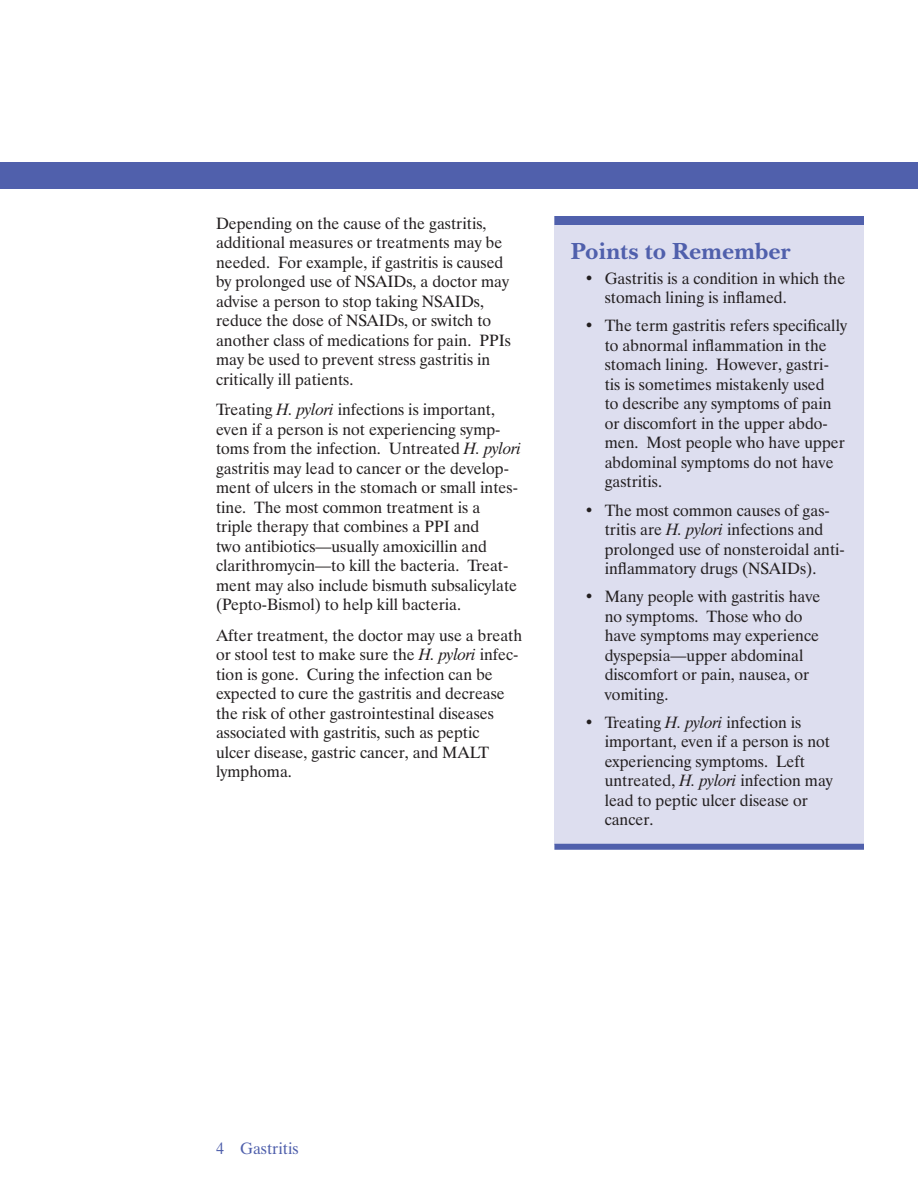
<style>
.page{position:relative;width:918px;height:1188px;background:#fff}
.page>*{position:absolute;margin:0;border:0;box-sizing:border-box;transform-origin:0 0}
.t1{font:700 24px "New Baskerville ITC";color:#5060ac}
.t2{font:16.35px/19.5px "Dutch 801 BT";color:#231f20}
.t3{font:16.35px "Dutch 801 BT";color:#5060ac}
.s1{font-style:italic}
</style>
<div class="page">
<div style="left:555px;top:217px;width:309px;height:628px;background:#dddeef"></div>
<div style="left:554px;top:216px;width:310px;height:9px;background:#5060ac"></div>
<div style="left:554px;top:844px;width:310px;height:6px;background:#5060ac"></div>
<div style="left:0;top:162px;width:918px;height:27px;background:#5060ac"></div>
<p class="t2" style="left:216px;top:213px;width:296px">Depending on the cause of the gastritis, additional measures or treatments may be needed. For example, if gastritis is caused by prolonged use of NSAIDs, a doctor may advise a person to stop taking NSAIDs, reduce the dose of NSAIDs, or switch to another class of medications for pain. PPIs may be used to prevent stress gastritis in critically ill patients.</p>
<p class="t2" style="left:216px;top:400px;width:307px">Treating <span class="s1">H. pylori</span> infections is important, even if a person is not experiencing symp&shy;toms from the infection. Untreated <span class="s1">H. pylori </span>gastritis may lead to cancer or the develop&shy;ment of ulcers in the stomach or small intes&shy;tine. The most common treatment is a triple therapy that combines a PPI and<br>two antibiotics—usually amoxicillin and clarithromycin—to kill the bacteria. Treat&shy;ment may also include bismuth subsalicylate (Pepto-Bismol) to help kill bacteria.</p>
<p class="t2" style="left:216px;top:625px;width:308px">After treatment, the doctor may use a breath or stool test to make sure the <span class="s1">H. pylori</span> infec&shy;tion is gone. Curing the infection can be expected to cure the gastritis and decrease the risk of other gastrointestinal diseases associated with gastritis, such as peptic<br>ulcer disease, gastric cancer, and MALT lymphoma.</p>
<h2 class="t1" style="left:571px;top:237px;width:221px">Points to Remember</h2>
<p class="t2" style="left:605px;top:268px;width:242px;text-indent:-20px">• Gastritis is a condition in which the stomach lining is inflamed.</p>
<p class="t2" style="left:605px;top:316px;width:244px;text-indent:-20px">• The term gastritis refers specifically to abnormal inflammation in the stomach lining. However, gastri&shy;tis is sometimes mistakenly used<br>to describe any symptoms of pain or discomfort in the upper abdo&shy;men. Most people who have upper abdominal symptoms do not have gastritis.</p>
<p class="t2" style="left:605px;top:500px;width:242px;text-indent:-20px">• The most common causes of gas&shy;tritis are <span class="s1">H. pylori</span> infections and prolonged use of nonsteroidal anti&shy;inflammatory drugs (NSAIDs).</p>
<p class="t2" style="left:605px;top:587px;width:217px;text-indent:-20px">• Many people with gastritis have no symptoms. Those who do have symptoms may experience dyspepsia—upper abdominal discomfort or pain, nausea, or vomiting.</p>
<p class="t2" style="left:605px;top:712px;width:230px;text-indent:-20px">• Treating <span class="s1">H. pylori</span> infection is important, even if a person is not experiencing symptoms. Left untreated, <span class="s1">H. pylori</span> infection may lead to peptic ulcer disease or cancer.</p>
<p class="t3" style="left:216px;top:1139px;width:84px">4 Gastritis</p>
</div>
